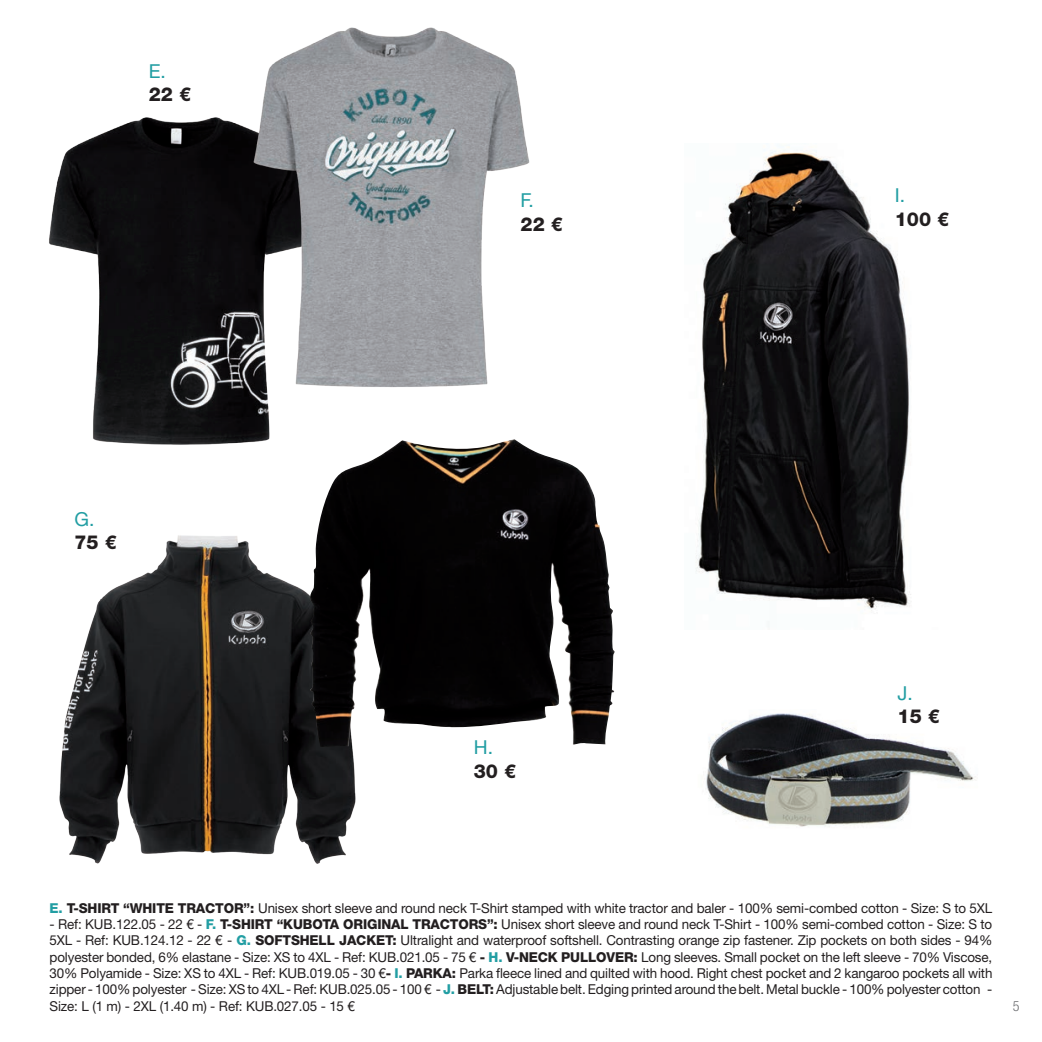
<style>
.page{position:relative;width:1042px;height:1042px;background:#fff}
.page>*{position:absolute;margin:0;border:0;box-sizing:border-box;transform-origin:0 0}
.t1{font:800 19.25px "Helvetica Neue LT";color:#231f20}
.t2{font:19.25px "Helvetica Neue LT";color:#229ea3}
.t3{font:300 condensed 14px "Helvetica Neue LT";color:#6c6d70}
.t4{font:13.65px/16.4px "Helvetica Neue LT";letter-spacing:-.01em;color:#231f20;text-align:justify}
.s1{font-weight:800;color:#229ea3}
.s2{font-weight:800}
</style>
<div class="page">
<img style="left:59px;top:535px;width:297px;height:329px">
<img style="left:310px;top:440px;width:305px;height:307px">
<img style="left:49px;top:117px;width:271px;height:339px">
<img style="left:236px;top:27px;width:294px;height:374px">
<img style="left:695px;top:147px;width:216px;height:464px">
<img style="left:706px;top:713px;width:270px;height:114px">
<p class="t2" style="left:149px;top:60px;width:19px">E.</p>
<p class="t1" style="left:149px;top:83px;width:44px">22 €</p>
<p class="t2" style="left:520px;top:189px;width:15px">F.</p>
<p class="t1" style="left:520px;top:212px;width:44px">22 €</p>
<p class="t2" style="left:895px;top:184px;width:12px">I.</p>
<p class="t1" style="left:895px;top:207px;width:56px">100 €</p>
<p class="t2" style="left:74px;top:508px;width:21px">G.</p>
<p class="t1" style="left:74px;top:531px;width:44px">75 €</p>
<p class="t2" style="left:474px;top:736px;width:21px">H.</p>
<p class="t1" style="left:474px;top:759px;width:44px">30 €</p>
<p class="t2" style="left:897px;top:681px;width:17px">J.</p>
<p class="t1" style="left:897px;top:704px;width:44px">15 €</p>
<p class="t4" style="left:50px;top:899px;width:944px"><span class="s1">E.</span> <span class="s2">T-SHIRT “WHITE TRACTOR”:</span> Unisex short sleeve and round neck T-Shirt stamped with white tractor and baler - 100% semi-combed cotton - Size: S to 5XL</p>
<p class="t4" style="left:50px;top:915px;width:944px">- Ref: KUB.122.05 - 22 € - <span class="s1">F.</span> <span class="s2">T-SHIRT “KUBOTA ORIGINAL TRACTORS”:</span> Unisex short sleeve and round neck T-Shirt - 100% semi-combed cotton - Size: S to 5XL - Ref: KUB.124.12 - 22 € - <span class="s1">G.</span> <span class="s2">SOFTSHELL JACKET:</span> Ultralight and waterproof softshell. Contrasting orange zip fastener. Zip pockets on both sides - 94% polyester bonded, 6% elastane - Size: XS to 4XL - Ref: KUB.021.05 - 75 € <span class="s2">-</span> <span class="s1">H.</span> <span class="s2">V-NECK PULLOVER:</span> Long sleeves. Small pocket on the left sleeve - 70% Viscose, 30% Polyamide - Size: XS to 4XL - Ref: KUB.019.05 - 30 €<span class="s2">-</span> <span class="s1">I.</span> <span class="s2">PARKA:</span> Parka fleece lined and quilted with hood. Right chest pocket and 2 kangaroo pockets all with zipper - 100% polyester - Size: XS to 4XL - Ref: KUB.025.05 - 100 € - <span class="s1">J.</span> <span class="s2">BELT:</span> Adjustable belt. Edging printed around the belt. Metal buckle - 100% polyester cotton - Size: L (1 m) - 2XL (1.40 m) - Ref: KUB.027.05 - 15 €</p>
<p class="t3" style="left:1013px;top:998px;width:8px">5</p>
</div>
